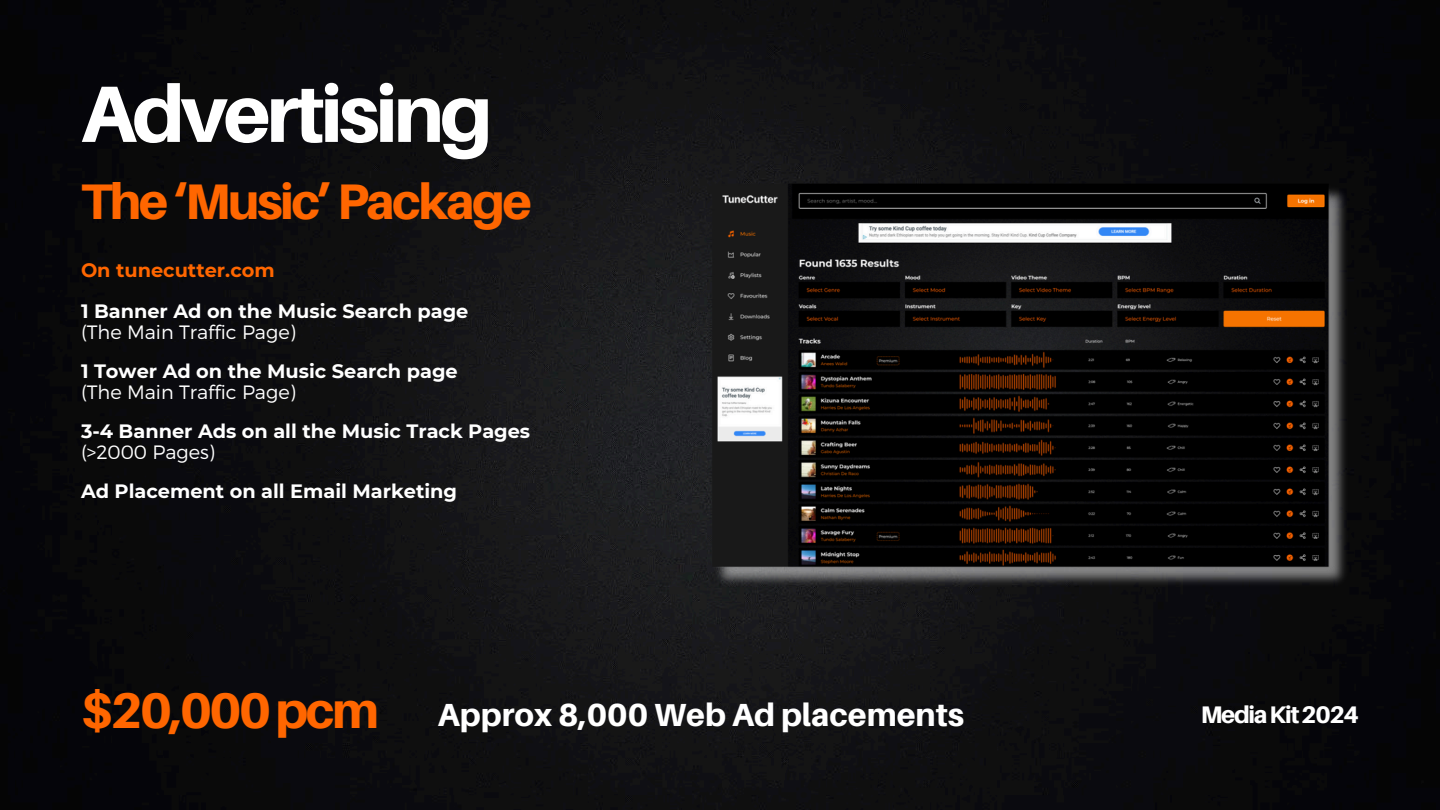
<style>
.page{position:relative;width:1440px;height:810px;background:#fff}
.page>*{position:absolute;margin:0;border:0;box-sizing:border-box;transform-origin:0 0}
.t1{font:800 80px "Aileron";letter-spacing:-.05em;color:#fff}
.t2{font:800 50px "Aileron";letter-spacing:-.05em;color:#f60}
.t3{font:800 32px "Aileron";color:#fff}
.t4{font:800 24px "Aileron";letter-spacing:-.055em;color:#fff}
.t5{font:700 19.3px "Montserrat";color:#fff}
.t6{font:300 19.3px "Montserrat";color:#fff}
.t7{font:700 19.3px "Montserrat";color:#f60}
</style>
<div class="page">
<img style="left:0;top:0;width:1440px;height:810px">
<img style="left:702px;top:182px;width:657px;height:408px">
<h1 class="t1" style="left:81px;top:64px;width:413px">Advertising</h1>
<h5 class="t2" style="left:81px;top:171px;width:453px">The‘Music’Package</h5>
<p class="t7" style="left:81px;top:259px;width:195px">On tunecutter.com</p>
<p class="t5" style="left:81px;top:299px;width:389px">1 Banner Ad on the Music Search page</p>
<p class="t6" style="left:81px;top:319px;width:216px">(The Main Traffic Page)</p>
<p class="t5" style="left:81px;top:359px;width:378px">1 Tower Ad on the Music Search page</p>
<p class="t6" style="left:81px;top:379px;width:216px">(The Main Traffic Page)</p>
<p class="t5" style="left:81px;top:419px;width:451px">3-4 Banner Ads on all the Music Track Pages</p>
<h5 class="t6" style="left:81px;top:439px;width:136px">(&gt;2000 Pages)</h5>
<p class="t5" style="left:81px;top:479px;width:378px">Ad Placement on all Email Marketing</p>
<h2 class="t2" style="left:81px;top:680px;width:299px">$20,000pcm</h2>
<h3 class="t3" style="left:438px;top:695px;width:528px">Approx 8,000 Web Ad placements</h3>
<h2 class="t4" style="left:1201px;top:700px;width:160px">MediaKit2024</h2>
</div>
